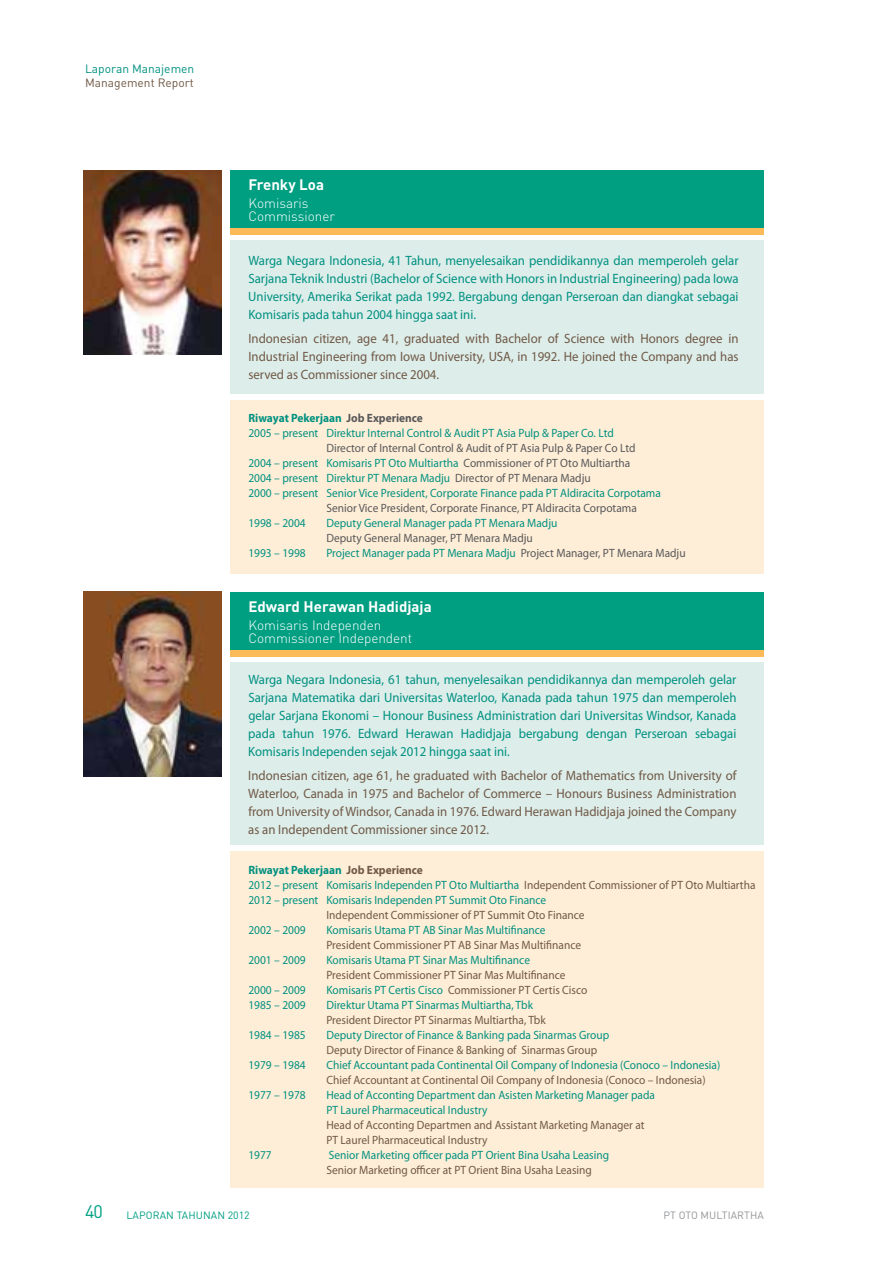
<style>
.page{position:relative;width:893px;height:1263px;background:#fff}
.page>*{position:absolute;margin:0;border:0;box-sizing:border-box;transform-origin:0 0}
.t1{font:18px "DIN Pro";color:#009f82}
.t2{font:700 15px "DIN Pro";color:#fff}
.t3{font:13.5px/18px "Myriad Pro";color:#009181;text-align:justify;scale:.95 1}
.t4{font:13.5px/18px "Myriad Pro";color:#705946;text-align:justify;scale:.95 1}
.t5{font:300 13.5px/13.5px "DIN Pro";color:#fff}
.t6{font:12px/15px "Myriad Pro";color:#009181;scale:.95 1}
.t7{font:12px/15px "Myriad Pro";color:#705946;scale:.95 1}
.t8{font:12px "Myriad Pro";color:#58595b;scale:.95 1}
.t9{font:12px "DIN Pro";color:#009181}
.t10{font:12px "DIN Pro";color:#705946}
.t11{font:10.5px "DIN Pro";letter-spacing:.01em;color:#009f82}
.t12{font:10.5px "DIN Pro";letter-spacing:.01em;color:#939598}
.s1{font-weight:700}
.s2{font-weight:700;color:#58595b}
.s3{color:#58595b}
.s4{font-weight:700;color:#705946}
.s5{color:#705946}
.s6{color:#009181}
</style>
<div class="page">
<img style="left:84px;top:170px;width:138px;height:184px">
<img style="left:84px;top:592px;width:138px;height:184px">
<div style="left:230px;top:400px;width:534px;height:174px;background:#ffeed7"></div>
<div style="left:230px;top:851px;width:534px;height:337px;background:#ffeed7"></div>
<div style="left:230px;top:241px;width:534px;height:153px;background:#ddedea"></div>
<div style="left:230px;top:662px;width:534px;height:183px;background:#ddedea"></div>
<div style="left:230px;top:170px;width:534px;height:59px;background:#009f82"></div>
<div style="left:230px;top:592px;width:534px;height:59px;background:#009f82"></div>
<div style="left:230px;top:228px;width:534px;height:6px;background:#fdba58"></div>
<div style="left:230px;top:650px;width:534px;height:6px;background:#fdba58"></div>
<p class="t9" style="left:85px;top:60px;width:111px">Laporan Manajemen</p>
<p class="t10" style="left:85px;top:75px;width:110px">Management Report</p>
<p class="t2" style="left:248px;top:174px;width:77px">Frenky Loa</p>
<p class="t5" style="left:248px;top:196px;width:88px">Komisaris<br>Commissioner</p>
<p class="t3" style="left:248px;top:252px;width:518px">Warga Negara Indonesia, 41 Tahun, menyelesaikan pendidikannya dan memperoleh gelar Sarjana Teknik Industri (Bachelor of Science with Honors in Industrial Engineering) pada Iowa University, Amerika Serikat pada 1992. Bergabung dengan Perseroan dan diangkat sebagai Komisaris pada tahun 2004 hingga saat ini.</p>
<p class="t4" style="left:248px;top:330px;width:518px">Indonesian citizen, age 41, graduated with Bachelor of Science with Honors degree in Industrial Engineering from Iowa University, USA, in 1992. He joined the Company and has served as Commissioner since 2004.</p>
<p class="t6" style="left:248px;top:411px;width:386px"><span class="s1">Riwayat Pekerjaan</span> <span class="s2">Job Experience<br></span>2005 – present Direktur Internal Control &amp; Audit PT Asia Pulp &amp; Paper Co. Ltd</p>
<p class="t6" style="left:248px;top:441px;width:436px;text-indent:78px"><span class="s3">Director of Internal Control &amp; Audit of PT Asia Pulp &amp; Paper Co Ltd </span>2004 – present Komisaris PT Oto Multiartha <span class="s3">Commissioner of PT Oto Multiartha<br></span>2004 – present Direktur PT Menara Madju <span class="s3">Director of PT Menara Madju<br></span>2000 – present Senior Vice President, Corporate Finance pada PT Aldiracita Corpotama</p>
<p class="t8" style="left:326px;top:501px;width:328px">Senior Vice President, Corporate Finance, PT Aldiracita Corpotama</p>
<p class="t6" style="left:248px;top:516px;width:62px">1998 – 2004</p>
<p class="t6" style="left:326px;top:516px;width:245px">Deputy General Manager pada PT Menara Madju</p>
<p class="t8" style="left:326px;top:531px;width:219px">Deputy General Manager, PT Menara Madju</p>
<p class="t6" style="left:248px;top:546px;width:62px">1993 – 1998</p>
<p class="t6" style="left:326px;top:546px;width:380px">Project Manager pada PT Menara Madju <span class="s3">Project Manager, PT Menara Madju</span></p>
<p class="t2" style="left:248px;top:596px;width:185px">Edward Herawan Hadidjaja</p>
<p class="t5" style="left:248px;top:617px;width:165px">Komisaris Independen<br>Commissioner Independent</p>
<p class="t3" style="left:248px;top:670px;width:515px">Warga Negara Indonesia, 61 tahun, menyelesaikan pendidikannya dan memperoleh gelar Sarjana Matematika dari Universitas Waterloo, Kanada pada tahun 1975 dan memperoleh gelar Sarjana Ekonomi – Honour Business Administration dari Universitas Windsor, Kanada pada tahun 1976. Edward Herawan Hadidjaja bergabung dengan Perseroan sebagai Komisaris Independen sejak 2012 hingga saat ini.</p>
<p class="t4" style="left:248px;top:766px;width:515px">Indonesian citizen, age 61, he graduated with Bachelor of Mathematics from University of Waterloo, Canada in 1975 and Bachelor of Commerce – Honours Business Administration from University of Windsor, Canada in 1976. Edward Herawan Hadidjaja joined the Company as an Independent Commissioner since 2012.</p>
<p class="t6" style="left:248px;top:862px;width:535px"><span class="s1">Riwayat Pekerjaan</span> <span class="s4">Job Experience<br></span>2012 – present Komisaris Independen PT Oto Multiartha <span class="s5">Independent Commissioner of PT Oto Multiartha<br></span>2012 – present Komisaris Independen PT Summit Oto Finance</p>
<p class="t7" style="left:326px;top:907px;width:273px">Independent Commissioner of PT Summit Oto Finance</p>
<p class="t6" style="left:248px;top:922px;width:62px">2002 – 2009</p>
<p class="t6" style="left:326px;top:922px;width:232px">Komisaris Utama PT AB Sinar Mas Multifinance</p>
<p class="t7" style="left:326px;top:937px;width:270px">President Commissioner PT AB Sinar Mas Multifinance</p>
<p class="t6" style="left:248px;top:952px;width:62px">2001 – 2009</p>
<p class="t6" style="left:326px;top:952px;width:216px">Komisaris Utama PT Sinar Mas Multifinance</p>
<p class="t7" style="left:326px;top:967px;width:253px">President Commissioner PT Sinar Mas Multifinance</p>
<p class="t6" style="left:248px;top:982px;width:62px">2000 – 2009</p>
<p class="t7" style="left:326px;top:982px;width:276px"><span class="s6">Komisaris PT Certis Cisco</span> Commissioner PT Certis Cisco</p>
<p class="t6" style="left:248px;top:997px;width:62px">1985 – 2009</p>
<p class="t6" style="left:326px;top:997px;width:219px">Direktur Utama PT Sinarmas Multiartha, Tbk</p>
<p class="t7" style="left:326px;top:1012px;width:232px">President Director PT Sinarmas Multiartha, Tbk</p>
<p class="t6" style="left:248px;top:1027px;width:62px">1984 – 1985</p>
<p class="t6" style="left:326px;top:1027px;width:299px">Deputy Director of Finance &amp; Banking pada Sinarmas Group</p>
<p class="t7" style="left:326px;top:1042px;width:287px">Deputy Director of Finance &amp; Banking of Sinarmas Group</p>
<p class="t6" style="left:248px;top:1057px;width:62px">1979 – 1984</p>
<p class="t6" style="left:326px;top:1057px;width:416px">Chief Accountant pada Continental Oil Company of Indonesia (Conoco – Indonesia)</p>
<p class="t7" style="left:326px;top:1072px;width:401px">Chief Accountant at Continental Oil Company of Indonesia (Conoco – Indonesia)</p>
<p class="t6" style="left:248px;top:1087px;width:62px">1977 – 1978</p>
<p class="t6" style="left:326px;top:1087px;width:347px">Head of Acconting Department dan Asisten Marketing Manager pada<br>PT Laurel Pharmaceutical Industry</p>
<p class="t7" style="left:326px;top:1117px;width:336px">Head of Acconting Departmen and Assistant Marketing Manager at<br>PT Laurel Pharmaceutical Industry</p>
<p class="t6" style="left:248px;top:1147px;width:26px">1977</p>
<p class="t6" style="left:329px;top:1147px;width:297px">Senior Marketing officer pada PT Orient Bina Usaha Leasing</p>
<p class="t7" style="left:326px;top:1162px;width:281px">Senior Marketing officer at PT Orient Bina Usaha Leasing</p>
<h1 class="t1" style="left:85px;top:1200px;width:19px">40</h1>
<p class="t11" style="left:126px;top:1208px;width:125px">Laporan Tahunan 2012</p>
<p class="t12" style="left:663px;top:1208px;width:102px">PT OTO MULTIARTHA</p>
</div>
